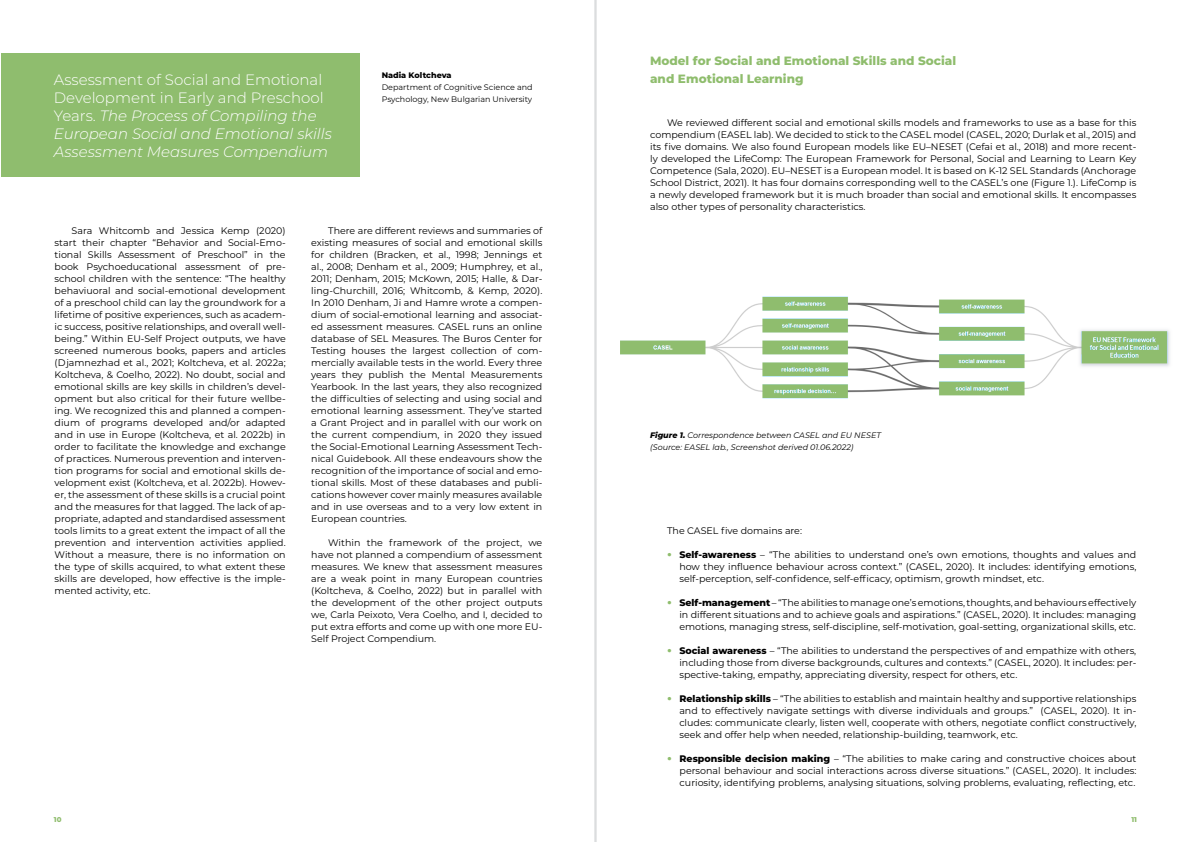
<style>
.page{position:relative;width:1191px;height:842px;background:#fff}
.page>*{position:absolute;margin:0;border:0;box-sizing:border-box;transform-origin:0 0}
.t1{font:italic 300 15px/18px "Montserrat";color:#fff}
.t2{font:800 12px/18px "Montserrat";color:#8fbd6d}
.t3{font:9.5px/12px "Montserrat";color:#000;text-align:justify}
.t4{font:italic 8px/12px "Montserrat";color:#000}
.t5{font:8px/12px "Montserrat";color:#000}
.t6{font:800 8px "Montserrat";color:#000}
.t7{font:800 7px "Montserrat";color:#8fbd6d}
.s1{font-style:normal}
.s2{font-weight:800}
.s3{font-family:"Helen 2 Bg";color:#8fbd6d}
</style>
<div class="page">
<hr style="left:594px;top:0;width:1px;height:842px;background:#d1d3d4">
<hr style="left:595px;top:0;width:1px;height:842px;background:#d1d3d4">
<div style="left:1px;top:54px;width:359px;height:123px;background:#8fbd6e"></div>
<img style="left:620px;top:296px;width:550px;height:103px">
<h1 class="t1" style="left:54px;top:70px;width:279px"><span class="s1">Assessment of Social and Emotional Development in Early and Preschool Years.</span> The Process of Compiling the European Social and Emotional skills Assessment Measures Compendium</h1>
<p class="t6" style="left:382px;top:69px;width:71px">Nadia Koltcheva</p>
<p class="t5" style="left:382px;top:81px;width:153px">Department of Cognitive Science and<br>Psychology, New Bulgarian University</p>
<p class="t3" style="left:55px;top:224px;width:233px;text-indent:17px">Sara Whitcomb and Jessica Kemp (2020) start their chapter “Behavior and Social-Emo&shy;tional Skills Assessment of Preschool” in the book Psychoeducational assessment of pre&shy;school children with the sentence: “The healthy behaviuoral and social-emotional development of a preschool child can lay the groundwork for a lifetime of positive experiences, such as academ&shy;ic success, positive relationships, and overall well&shy;being.” Within EU-Self Project outputs, we have screened numerous books, papers and articles (Djamnezhad et al., 2021; Koltcheva, et al. 2022a; Koltcheva, &amp; Coelho, 2022). No doubt, social and emotional skills are key skills in children’s devel&shy;opment but also critical for their future wellbe&shy;ing. We recognized this and planned a compen&shy;dium of programs developed and/or adapted and in use in Europe (Koltcheva, et al. 2022b) in order to facilitate the knowledge and exchange of practices. Numerous prevention and interven&shy;tion programs for social and emotional skills de&shy;velopment exist (Koltcheva, et al. 2022b). Howev&shy;er, the assessment of these skills is a crucial point and the measures for that lagged. The lack of ap&shy;propriate, adapted and standardised assessment tools limits to a great extent the impact of all the prevention and intervention activities applied.<br>Without a measure, there is no information on the type of skills acquired, to what extent these skills are developed, how effective is the imple&shy;mented activity, etc.</p>
<p class="t3" style="left:311px;top:224px;width:233px;text-indent:17px">There are different reviews and summaries of existing measures of social and emotional skills for children (Bracken, et al., 1998; Jennings et al., 2008; Denham et al., 2009; Humphrey, et al., 2011; Denham, 2015; McKown, 2015; Halle, &amp; Dar&shy;ling-Churchill, 2016; Whitcomb, &amp; Kemp, 2020).<br>In 2010 Denham, Ji and Hamre wrote a compen&shy;dium of social-emotional learning and associat&shy;ed assessment measures. CASEL runs an online database of SEL Measures. The Buros Center for Testing houses the largest collection of com&shy;mercially available tests in the world. Every three years they publish the Mental Measurements Yearbook. In the last years, they also recognized the difficulties of selecting and using social and emotional learning assessment. They’ve started a Grant Project and in parallel with our work on the current compendium, in 2020 they issued the Social-Emotional Learning Assessment Tech&shy;nical Guidebook. All these endeavours show the recognition of the importance of social and emo&shy;tional skills. Most of these databases and publi&shy;cations however cover mainly measures available and in use overseas and to a very low extent in European countries.</p>
<p class="t3" style="left:311px;top:536px;width:233px;text-indent:17px">Within the framework of the project, we have not planned a compendium of assessment measures. We knew that assessment measures are a weak point in many European countries (Koltcheva, &amp; Coelho, 2022) but in parallel with the development of the other project outputs we, Carla Peixoto, Vera Coelho, and I, decided to put extra efforts and come up with one more EU-Self Project Compendium.</p>
<p class="t2" style="left:650px;top:52px;width:307px">Model for Social and Emotional Skills and Social and Emotional Learning</p>
<p class="t3" style="left:650px;top:116px;width:488px;text-indent:17px">We reviewed different social and emotional skills models and frameworks to use as a base for this compendium (EASEL lab). We decided to stick to the CASEL model (CASEL, 2020; Durlak et al., 2015) and its five domains. We also found European models like EU–NESET (Cefai et al., 2018) and more recent&shy;ly developed the LifeComp: The European Framework for Personal, Social and Learning to Learn Key Competence (Sala, 2020). EU–NESET is a European model. It is based on K-12 SEL Standards (Anchorage School District, 2021). It has four domains corresponding well to the CASEL’s one (Figure 1.). LifeComp is a newly developed framework but it is much broader than social and emotional skills. It encompasses also other types of personality characteristics.</p>
<p class="t4" style="left:650px;top:429px;width:232px"><span class="s2">Figure 1.</span> Correspondence between CASEL and EU NESET (Source: EASEL lab., Screenshot derived 01.06.2022)</p>
<p class="t3" style="left:667px;top:524px;width:136px">The CASEL five domains are:</p>
<p class="t3" style="left:679px;top:548px;width:458px;text-indent:-12px"><span class="s3">•</span> <span class="s2">Self-awareness</span> – “The abilities to understand one’s own emotions, thoughts and values and how they influence behaviour across context.” (CASEL, 2020). It includes: identifying emotions, self-perception, self-confidence, self-efficacy, optimism, growth mindset, etc.</p>
<p class="t3" style="left:679px;top:596px;width:458px;text-indent:-12px"><span class="s3">•</span> <span class="s2">Self-management</span> – “The abilities to manage one’s emotions, thoughts, and behaviours effectively in different situations and to achieve goals and aspirations.” (CASEL, 2020). It includes: managing emotions, managing stress, self-discipline, self-motivation, goal-setting, organizational skills, etc.</p>
<p class="t3" style="left:679px;top:644px;width:458px;text-indent:-12px"><span class="s3">•</span> <span class="s2">Social awareness</span> – “The abilities to understand the perspectives of and empathize with others, including those from diverse backgrounds, cultures and contexts.” (CASEL, 2020). It includes: per&shy;spective-taking, empathy, appreciating diversity, respect for others, etc.</p>
<p class="t3" style="left:679px;top:692px;width:458px;text-indent:-12px"><span class="s3">•</span> <span class="s2">Relationship skills</span> – “The abilities to establish and maintain healthy and supportive relationships and to effectively navigate settings with diverse individuals and groups.” (CASEL, 2020). It in&shy;cludes: communicate clearly, listen well, cooperate with others, negotiate conflict constructively, seek and offer help when needed, relationship-building, teamwork, etc.</p>
<p class="t3" style="left:679px;top:752px;width:458px;text-indent:-12px"><span class="s3">•</span> <span class="s2">Responsible decision making</span> – “The abilities to make caring and constructive choices about personal behaviour and social interactions across diverse situations.” (CASEL, 2020). It includes: curiosity, identifying problems, analysing situations, solving problems, evaluating, reflecting, etc.</p>
<p class="t7" style="left:54px;top:814px;width:9px">10</p>
<p class="t7" style="left:1131px;top:814px;width:7px">11</p>
</div>
